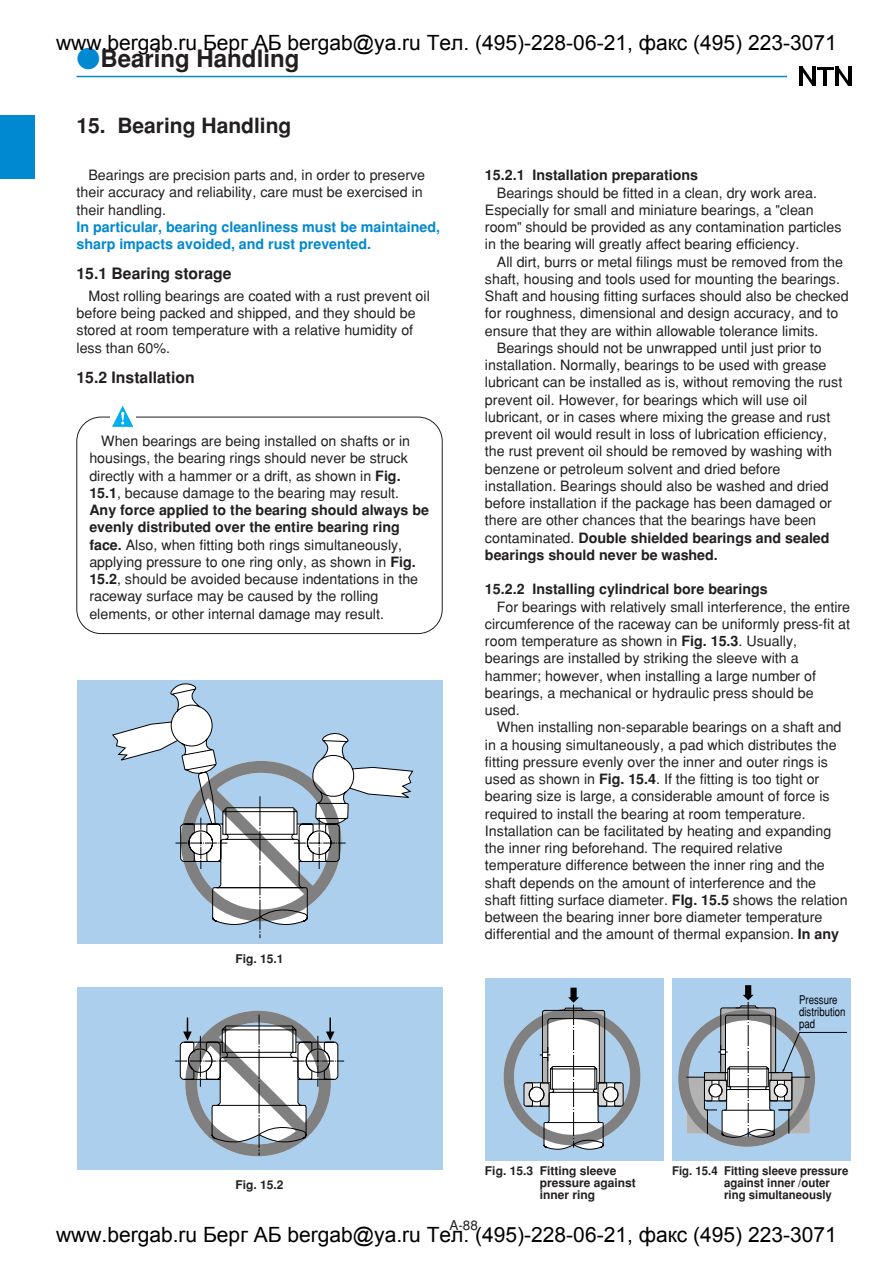
<style>
.page{position:relative;width:893px;height:1262px;background:#fff}
.page>*{position:absolute;margin:0;border:0;box-sizing:border-box;transform-origin:0 0}
.t1{font:700 24px "Helvetica";color:#231f20}
.t2{font:21px "Arial";color:#000}
.t3{font:700 21px "Helvetica";color:#231f20}
.t4{font:700 15.75px "Helvetica";color:#231f20}
.t5{font:14.25px/17.2px "Helvetica";color:#231f20}
.t6{font:700 14.25px "Helvetica";color:#231f20}
.t7{font:700 14.25px/17.2px "Helvetica";color:#0089d0}
.t8{font:13.5px "Helvetica";color:#231f20}
.t9{font:700 12px/12px "Helvetica";color:#231f20;scale:.95 1}
.t10{font:700 12px/12px "Helvetica";color:#231f20}
.t11{font:12px/12px "Helvetica";color:#000;scale:.8 1}
.s1{font-family:"Heisei Kaku Gothic W5";font-weight:400;color:#0089d0}
.s2{font-weight:700}
.s3{font-family:"Heisei Kaku Gothic W5"}
.s4{font-weight:400}
</style>
<div class="page">
<hr style="left:76px;top:76px;width:774px;height:1px;background:#0089d0">
<div style="left:787px;top:64px;width:68px;height:25px;background:#fff"></div>
<hr style="left:799px;top:67px;width:3px;height:19px;background:#000">
<svg style="left:802px;top:67px;width:13px;height:19px"></svg>
<hr style="left:848px;top:67px;width:3px;height:19px;background:#000">
<svg style="left:835px;top:67px;width:13px;height:19px"></svg>
<hr style="left:823px;top:69px;width:3px;height:17px;background:#000">
<hr style="left:817px;top:67px;width:16px;height:3px;background:#000">
<div style="left:485px;top:978px;width:178px;height:183px;background:#adcfee"></div>
<div style="left:503px;top:1008px;width:137px;height:137px;border:10px solid #808080;border-radius:50%"></div>
<svg style="left:523px;top:987px;width:101px;height:163px"></svg>
<div style="left:672px;top:978px;width:178px;height:183px;background:#adcfee"></div>
<div style="left:678px;top:1009px;width:137px;height:137px;border:10px solid #808080;border-radius:50%"></div>
<svg style="left:685px;top:985px;width:162px;height:154px"></svg>
<div style="left:77px;top:680px;width:365px;height:264px;background:#adcfee"></div>
<svg style="left:112px;top:683px;width:302px;height:255px"></svg>
<div style="left:77px;top:986px;width:365px;height:183px;background:#adcfee"></div>
<svg style="left:175px;top:1010px;width:169px;height:147px"></svg>
<div style="left:0;top:115px;width:34px;height:64px;background:#0089d0"></div>
<div style="left:77px;top:417px;width:365px;height:217px;border:1px solid #231f20;border-radius:24px"></div>
<div style="left:111px;top:404px;width:25px;height:25px;background:#fff"></div>
<svg style="left:112px;top:405px;width:21px;height:22px"></svg>
<h2 class="t2" style="left:56px;top:28px;width:782px">www.bergab.ru Берг АБ bergab@ya.ru Тел. (495)-228-06-21, факс (495) 223-3071</h2>
<h1 class="t1" style="left:77px;top:50px;width:224px"><span class="s1">●</span>Bearing Handling</h1>
<h2 class="t3" style="left:77px;top:118px;width:216px">15. Bearing Handling</h2>
<p class="t5" style="left:77px;top:168px;width:350px;text-indent:12px">Bearings are precision parts and, in order to preserve their accuracy and reliability, care must be exercised in their handling.</p>
<p class="t7" style="left:77px;top:220px;width:365px">In particular, bearing cleanliness must be maintained, sharp impacts avoided, and rust prevented.</p>
<p class="t4" style="left:77px;top:268px;width:156px">15.1 Bearing storage</p>
<p class="t5" style="left:77px;top:289px;width:355px;text-indent:12px">Most rolling bearings are coated with a rust prevent oil before being packed and shipped, and they should be stored at room temperature with a relative humidity of less than 60%.</p>
<p class="t4" style="left:77px;top:371px;width:120px">15.2 Installation</p>
<p class="t5" style="left:89px;top:434px;width:341px;text-indent:12px">When bearings are being installed on shafts or in housings, the bearing rings should never be struck directly with a hammer or a drift, as shown in <span class="s2">Fig.<br>15.1</span>, because damage to the bearing may result.<br><span class="s2">Any force applied to the bearing should always be evenly distributed over the entire bearing ring face.</span> Also, when fitting both rings simultaneously, applying pressure to one ring only, as shown in <span class="s2">Fig.<br>15.2</span>, should be avoided because indentations in the raceway surface may be caused by the rolling elements, or other internal damage may result.</p>
<p class="t10" style="left:235px;top:954px;width:50px">Fig. 15.1</p>
<p class="t6" style="left:485px;top:170px;width:214px">15.2.1 Installation preparations</p>
<p class="t5" style="left:485px;top:185px;width:358px;text-indent:12px">Bearings should be fitted in a clean, dry work area.<br>Especially for small and miniature bearings, a <span class="s3">"</span>clean room<span class="s3">"</span> should be provided as any contamination particles in the bearing will greatly affect bearing efficiency.</p>
<p class="t5" style="left:497px;top:254px;width:347px">All dirt, burrs or metal filings must be removed from the</p>
<p class="t5" style="left:485px;top:271px;width:356px">shaft, housing and tools used for mounting the bearings.</p>
<p class="t5" style="left:485px;top:289px;width:365px">Shaft and housing fitting surfaces should also be checked</p>
<p class="t5" style="left:485px;top:306px;width:355px">for roughness, dimensional and design accuracy, and to</p>
<p class="t5" style="left:485px;top:323px;width:335px">ensure that they are within allowable tolerance limits.</p>
<p class="t5" style="left:497px;top:340px;width:326px">Bearings should not be unwrapped until just prior to</p>
<p class="t5" style="left:485px;top:358px;width:343px">installation. Normally, bearings to be used with grease</p>
<p class="t5" style="left:485px;top:375px;width:359px">lubricant can be installed as is, without removing the rust</p>
<p class="t5" style="left:485px;top:392px;width:324px">prevent oil. However, for bearings which will use oil</p>
<p class="t5" style="left:485px;top:409px;width:347px">lubricant, or in cases where mixing the grease and rust</p>
<p class="t5" style="left:485px;top:427px;width:344px">prevent oil would result in loss of lubrication efficiency,</p>
<p class="t5" style="left:485px;top:444px;width:348px">the rust prevent oil should be removed by washing with</p>
<p class="t5" style="left:485px;top:461px;width:297px">benzene or petroleum solvent and dried before</p>
<p class="t5" style="left:485px;top:478px;width:345px">installation. Bearings should also be washed and dried</p>
<p class="t5" style="left:485px;top:496px;width:348px">before installation if the package has been damaged or</p>
<p class="t5" style="left:485px;top:513px;width:333px">there are other chances that the bearings have been</p>
<p class="t6" style="left:485px;top:532px;width:346px"><span class="s4">contaminated.</span> Double shielded bearings and sealed</p>
<p class="t6" style="left:485px;top:549px;width:234px">bearings should never be washed.</p>
<p class="t6" style="left:485px;top:584px;width:284px">15.2.2 Installing cylindrical bore bearings</p>
<p class="t5" style="left:485px;top:599px;width:367px;text-indent:12px">For bearings with relatively small interference, the entire circumference of the raceway can be uniformly press-fit at room temperature as shown in <span class="s2">Fig. 15.3</span>. Usually, bearings are installed by striking the sleeve with a hammer; however, when installing a large number of bearings, a mechanical or hydraulic press should be used.</p>
<p class="t5" style="left:485px;top:720px;width:364px;text-indent:12px">When installing non-separable bearings on a shaft and in a housing simultaneously, a pad which distributes the fitting pressure evenly over the inner and outer rings is used as shown in <span class="s2">Fig. 15.4</span>. If the fitting is too tight or bearing size is large, a considerable amount of force is required to install the bearing at room temperature.<br>Installation can be facilitated by heating and expanding the inner ring beforehand. The required relative temperature difference between the inner ring and the shaft depends on the amount of interference and the shaft fitting surface diameter. <span class="s2">FIg. 15.5</span> shows the relation between the bearing inner bore diameter temperature differential and the amount of thermal expansion. <span class="s2">In any</span></p>
<p class="t11" style="left:799px;top:995px;width:60px">Pressure distribution pad</p>
<p class="t10" style="left:235px;top:1179px;width:50px">Fig. 15.2</p>
<p class="t10" style="left:539px;top:1166px;width:98px;text-indent:-55px">Fig. 15.3 Fitting sleeve pressure against inner ring</p>
<p class="t9" style="left:724px;top:1166px;width:132px;text-indent:-52px">Fig. 15.4 Fitting sleeve pressure against inner /outer ring simultaneously</p>
<p class="t8" style="left:449px;top:1220px;width:30px">A-88</p>
<h2 class="t2" style="left:56px;top:1221px;width:782px">www.bergab.ru Берг АБ bergab@ya.ru Тел. (495)-228-06-21, факс (495) 223-3071</h2>
</div>
